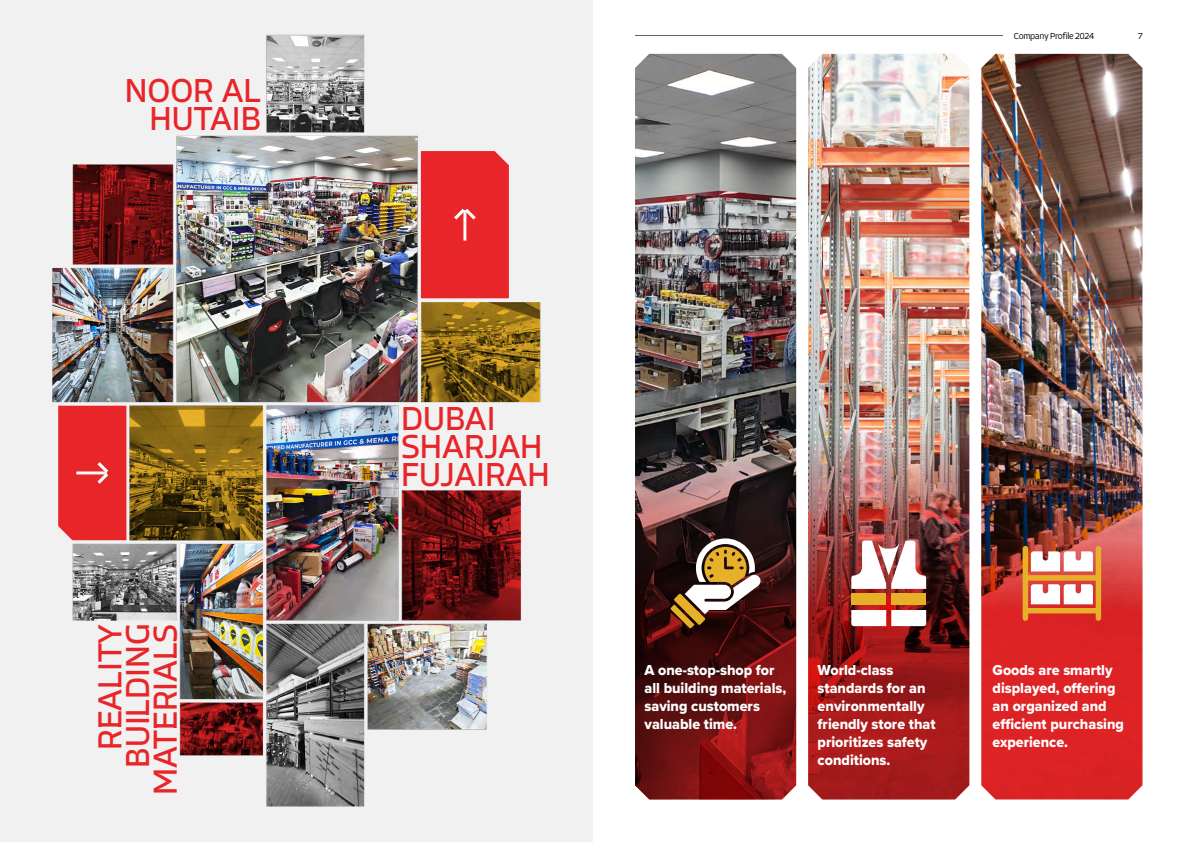
<style>
.page{position:relative;width:1185px;height:842px;background:#fff}
.page>*{position:absolute;margin:0;border:0;box-sizing:border-box;transform-origin:0 0}
.t1{font:100 extra-condensed 34.4px/27.7px "Allotrope Variable";color:#e82629;text-align:right}
.t2{font:15px/18px "Proxima Nova Extrabld";color:#fff;scale:.96 1}
.t3{font:100 extra-condensed 9px "Allotrope Variable";letter-spacing:-.035em;color:#000}
</style>
<div class="page">
<img style="left:0;top:0;width:592px;height:842px">
<img style="left:635px;top:54px;width:161px;height:745px">
<img style="left:808px;top:54px;width:161px;height:745px">
<img style="left:981px;top:54px;width:161px;height:745px">
<hr style="left:635px;top:35px;width:368px;height:1px;background:#636466">
<div style="left:421px;top:151px;width:88px;height:147px;background:#e82629"></div>
<div style="left:58px;top:406px;width:68px;height:134px;background:#e82629"></div>
<svg style="left:670px;top:538px;width:90px;height:90px"></svg>
<svg style="left:851px;top:540px;width:75px;height:49px"></svg>
<div style="left:851px;top:594px;width:35px;height:11px;background:#e6b029"></div>
<div style="left:891px;top:594px;width:35px;height:11px;background:#e6b029"></div>
<svg style="left:851px;top:610px;width:75px;height:16px"></svg>
<svg style="left:1023px;top:546px;width:78px;height:75px"></svg>
<h1 class="t1" style="left:125px;top:77px;width:138px">NOOR AL<br>HUTAIB</h1>
<h1 class="t1" style="left:96px;top:795px;width:173px;rotate:-90deg">REALITY<br>BUILDING<br>MATERIALS</h1>
<p class="t3" style="left:1014px;top:31px;width:82px">Company Profile 2024</p>
<p class="t3" style="left:1138px;top:31px;width:6px">7</p>
<h1 class="t1" style="left:401px;top:405px;width:150px;text-align:left">DUBAI<br>SHARJAH<br>FUJAIRAH</h1>
<p class="t2" style="left:644px;top:661px;width:149px">A one-stop-shop for all building materials, saving customers valuable time.</p>
<p class="t2" style="left:818px;top:661px;width:124px">World-class standards for an environmentally friendly store that prioritizes safety conditions.</p>
<p class="t2" style="left:993px;top:661px;width:138px">Goods are smartly displayed, offering an organized and efficient purchasing experience.</p>
</div>
